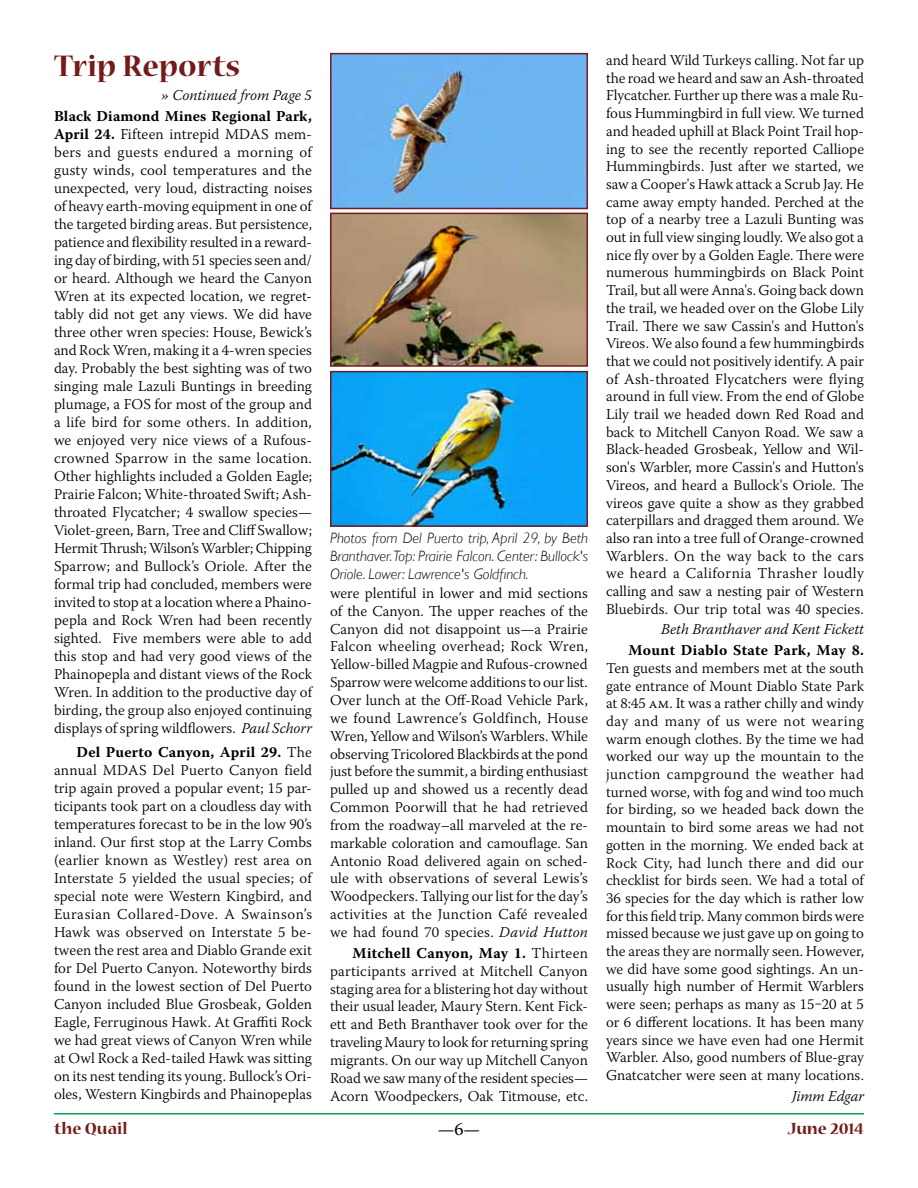
<style>
.page{position:relative;width:918px;height:1188px;background:#fff}
.page>*{position:absolute;margin:0;border:0;box-sizing:border-box;transform-origin:0 0}
.t1{font:700 33px "Nueva Std";color:#731b1b}
.t2{font:700 18px "Nueva Std";color:#731b1b}
.t3{font:18px "Warnock Pro";color:#000}
.t4{font:300 15px/17.7px "Warnock Pro";color:#000;text-align:justify}
.t5{font:italic 300 15px/18px "Gill Sans";color:#000;text-align:justify}
.t6{font:700 15px/21px "Warnock Pro";letter-spacing:.015em;color:#000;text-align:right}
.t7{font:italic 300 15px "Warnock Pro";letter-spacing:-.005em;color:#000}
.s1{font-weight:400;font-style:italic}
.s2{font-weight:300;font-style:italic}
.s3{font-weight:700}
.s4{font-style:italic}
</style>
<div class="page">
<hr style="left:54px;top:1113px;width:810px;height:1px;background:#00a651">
<img style="left:333px;top:56px;width:252px;height:150px">
<div style="left:330px;top:53px;width:258px;height:156px;border:2px solid #731b1b"></div>
<img style="left:333px;top:216px;width:252px;height:148px">
<div style="left:330px;top:213px;width:258px;height:154px;border:2px solid #731b1b"></div>
<img style="left:333px;top:374px;width:252px;height:150px">
<div style="left:330px;top:371px;width:258px;height:156px;border:2px solid #731b1b"></div>
<h1 class="t1" style="left:54px;top:51px;width:188px">Trip Reports</h1>
<p class="t6" style="left:54px;top:84px;width:259px"><span class="s1">»</span> <span class="s2">Continued from Page 5<br></span>Black Diamond Mines Regional Park,</p>
<p class="t4" style="left:54px;top:124px;width:260px"><span class="s3">April 24.</span> Fifteen intrepid MDAS mem&shy;bers and guests endured a morning of gusty winds, cool temperatures and the unexpected, very loud, distracting noises of heavy earth-moving equipment in one of the targeted birding areas. But persistence, patience and flexibility resulted in a reward&shy;ing day of birding, with 51 species seen and/ or heard. Although we heard the Canyon Wren at its expected location, we regret&shy;tably did not get any views. We did have three other wren species: House, Bewick’s and Rock Wren, making it a 4-wren species day. Probably the best sighting was of two singing male Lazuli Buntings in breeding plumage, a FOS for most of the group and a life bird for some others. In addition, we enjoyed very nice views of a Rufous&shy;crowned Sparrow in the same location.<br>Other highlights included a Golden Eagle; Prairie Falcon; White-throated Swift; Ash&shy;throated Flycatcher; 4 swallow species— Violet-green, Barn, Tree and Cliff Swallow; Hermit Thrush; Wilson’s Warbler; Chipping Sparrow; and Bullock’s Oriole. After the formal trip had concluded, members were invited to stop at a location where a Phaino&shy;pepla and Rock Wren had been recently sighted. Five members were able to add this stop and had very good views of the Phainopepla and distant views of the Rock Wren. In addition to the productive day of birding, the group also enjoyed continuing displays of spring wildflowers. <span class="s4">Paul Schorr</span></p>
<p class="t4" style="left:54px;top:742px;width:260px;text-indent:22px"><span class="s3">Del Puerto Canyon, April 29.</span> The annual MDAS Del Puerto Canyon field trip again proved a popular event; 15 par&shy;ticipants took part on a cloudless day with temperatures forecast to be in the low 90’s inland. Our first stop at the Larry Combs (earlier known as Westley) rest area on Interstate 5 yielded the usual species; of special note were Western Kingbird, and Eurasian Collared-Dove. A Swainson’s Hawk was observed on Interstate 5 be&shy;tween the rest area and Diablo Grande exit for Del Puerto Canyon. Noteworthy birds found in the lowest section of Del Puerto Canyon included Blue Grosbeak, Golden Eagle, Ferruginous Hawk. At Graffiti Rock we had great views of Canyon Wren while at Owl Rock a Red-tailed Hawk was sitting on its nest tending its young. Bullock’s Ori&shy;oles, Western Kingbirds and Phainopeplas</p>
<p class="t5" style="left:330px;top:529px;width:260px">Photos from Del Puerto trip, April 29, by Beth Branthaver. Top: Prairie Falcon. Center: Bullock's Oriole. Lower: Lawrence's Goldfinch.</p>
<p class="t4" style="left:330px;top:584px;width:260px">were plentiful in lower and mid sections of the Canyon. The upper reaches of the Canyon did not disappoint us—a Prairie Falcon wheeling overhead; Rock Wren, Yellow-billed Magpie and Rufous-crowned Sparrow were welcome additions to our list.<br>Over lunch at the Off-Road Vehicle Park, we found Lawrence’s Goldfinch, House Wren, Yellow and Wilson’s Warblers. While observing Tricolored Blackbirds at the pond just before the summit, a birding enthusiast pulled up and showed us a recently dead Common Poorwill that he had retrieved from the roadway–all marveled at the re&shy;markable coloration and camouflage. San Antonio Road delivered again on sched&shy;ule with observations of several Lewis’s Woodpeckers. Tallying our list for the day’s activities at the Junction Café revealed we had found 70 species. <span class="s4">David Hutton</span></p>
<p class="t4" style="left:330px;top:944px;width:260px;text-indent:22px"><span class="s3">Mitchell Canyon, May 1.</span> Thirteen participants arrived at Mitchell Canyon staging area for a blistering hot day without their usual leader, Maury Stern. Kent Fick&shy;ett and Beth Branthaver took over for the traveling Maury to look for returning spring migrants. On our way up Mitchell Canyon Road we saw many of the resident species— Acorn Woodpeckers, Oak Titmouse, etc.</p>
<p class="t4" style="left:606px;top:51px;width:260px">and heard Wild Turkeys calling. Not far up the road we heard and saw an Ash-throated Flycatcher. Further up there was a male Ru&shy;fous Hummingbird in full view. We turned and headed uphill at Black Point Trail hop&shy;ing to see the recently reported Calliope Hummingbirds. Just after we started, we saw a Cooper's Hawk attack a Scrub Jay. He came away empty handed. Perched at the top of a nearby tree a Lazuli Bunting was out in full view singing loudly. We also got a nice fly over by a Golden Eagle. There were numerous hummingbirds on Black Point Trail, but all were Anna's. Going back down the trail, we headed over on the Globe Lily Trail. There we saw Cassin's and Hutton's Vireos. We also found a few hummingbirds that we could not positively identify. A pair of Ash-throated Flycatchers were flying around in full view. From the end of Globe Lily trail we headed down Red Road and back to Mitchell Canyon Road. We saw a Black-headed Grosbeak, Yellow and Wil&shy;son's Warbler, more Cassin's and Hutton's Vireos, and heard a Bullock's Oriole. The vireos gave quite a show as they grabbed caterpillars and dragged them around. We also ran into a tree full of Orange-crowned Warblers. On the way back to the cars we heard a California Thrasher loudly calling and saw a nesting pair of Western Bluebirds. Our trip total was 40 species.</p>
<p class="t7" style="left:661px;top:620px;width:204px">Beth Branthaver and Kent Fickett</p>
<p class="t6" style="left:629px;top:639px;width:237px">Mount Diablo State Park, May 8.</p>
<p class="t4" style="left:606px;top:659px;width:260px">Ten guests and members met at the south gate entrance of Mount Diablo State Park at 8:45 am. It was a rather chilly and windy day and many of us were not wearing warm enough clothes. By the time we had worked our way up the mountain to the junction campground the weather had turned worse, with fog and wind too much for birding, so we headed back down the mountain to bird some areas we had not gotten in the morning. We ended back at Rock City, had lunch there and did our checklist for birds seen. We had a total of 36 species for the day which is rather low for this field trip. Many common birds were missed because we just gave up on going to the areas they are normally seen. However, we did have some good sightings. An un&shy;usually high number of Hermit Warblers were seen; perhaps as many as 15‒20 at 5 or 6 different locations. It has been many years since we have even had one Hermit Warbler. Also, good numbers of Blue-gray Gnatcatcher were seen at many locations.</p>
<p class="t7" style="left:792px;top:1087px;width:73px">Jimm Edgar</p>
<p class="t2" style="left:54px;top:1120px;width:75px">the Quail</p>
<p class="t3" style="left:438px;top:1118px;width:44px">—6—</p>
<p class="t2" style="left:788px;top:1120px;width:78px">June 2014</p>
</div>
